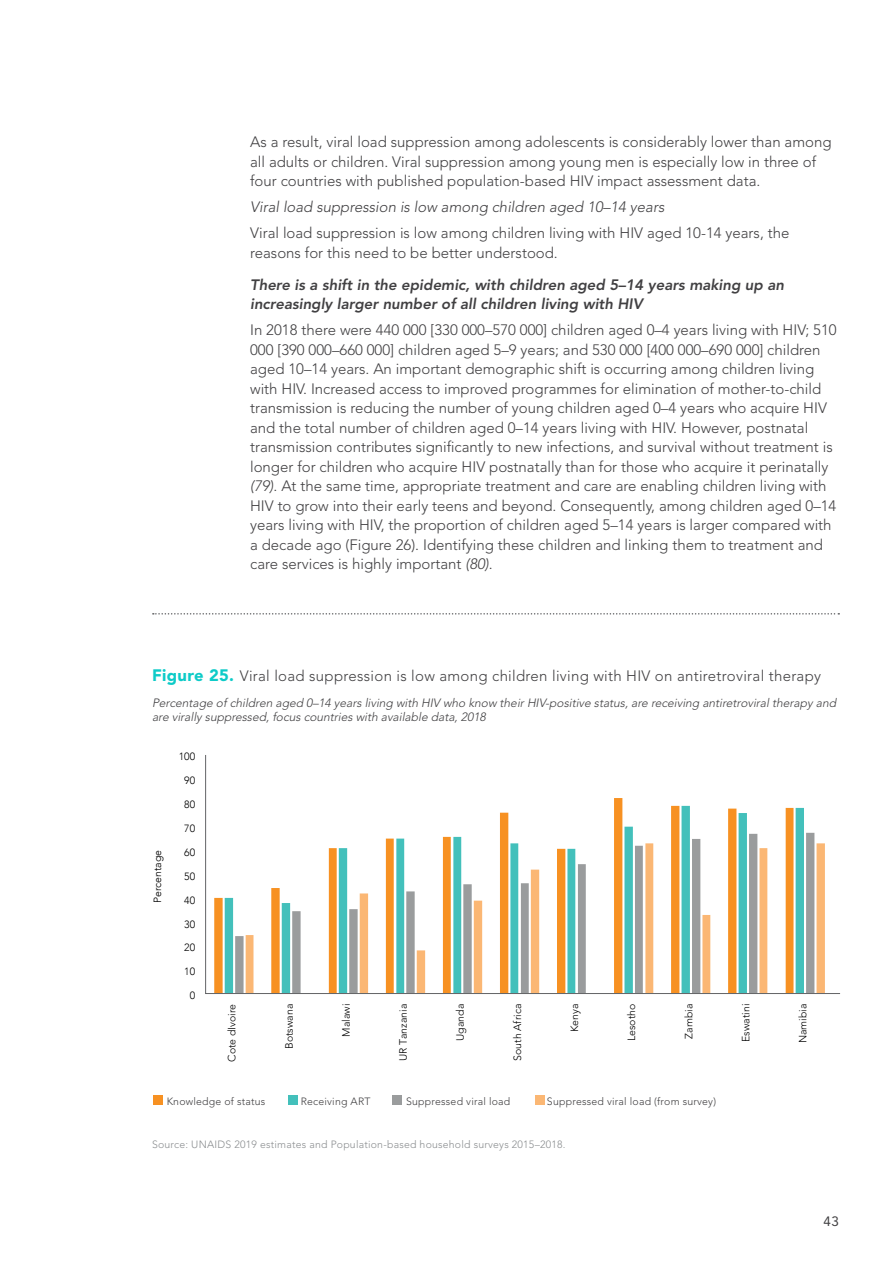
<style>
.page{position:relative;width:893px;height:1263px;background:#fff}
.page>*{position:absolute;margin:0;border:0;box-sizing:border-box;transform-origin:0 0}
.t1{font:300 15px/19.5px "Avenir LT Std";color:#414042}
.t2{font:italic 800 15px/19.5px "Avenir LT Std";color:#414042}
.t3{font:300 15px "Avenir LT Std";letter-spacing:.02em;color:#414042}
.t4{font:italic 300 15px "Avenir LT Std";color:#414042}
.t5{font:13.5px "Avenir LT Std";color:#414042}
.t6{font:italic 300 12px/13.5px "Avenir LT Std";color:#414042}
.t7{font:300 10.5px "Avenir LT";color:#000}
.t8{font:300 10.5px "Avenir LT";letter-spacing:.02em;color:#414042}
.t9{font:300 10.5px "Avenir LT Std";letter-spacing:.02em;color:#8b8e90}
.t10{font:300 10.5px "Avenir";color:#000}
.s1{font-style:italic}
.s2{font-weight:900;font-size:16.5px;color:#0ecbc8}
</style>
<div class="page">
<svg style="left:205px;top:755px;width:635px;height:239px"></svg>
<div style="left:289px;top:1095px;width:9px;height:10px;background:#43c0bb"></div>
<div style="left:153px;top:1095px;width:9px;height:10px;background:#f79122"></div>
<div style="left:535px;top:1095px;width:9px;height:10px;background:#fbb774"></div>
<div style="left:392px;top:1095px;width:10px;height:10px;background:#9a9c9d"></div>
<svg style="left:153px;top:613px;width:686px;height:1px"></svg>
<p class="t1" style="left:250px;top:133px;width:583px">As a result, viral load suppression among adolescents is considerably lower than among all adults or children. Viral suppression among young men is especially low in three of four countries with published population-based HIV impact assessment data.</p>
<p class="t4" style="left:250px;top:198px;width:416px">Viral load suppression is low among children aged 10–14 years</p>
<p class="t1" style="left:250px;top:223px;width:541px">Viral load suppression is low among children living with HIV aged 10-14 years, the reasons for this need to be better understood.</p>
<p class="t2" style="left:250px;top:275px;width:535px">There is a shift in the epidemic, with children aged 5–14 years making up an increasingly larger number of all children living with HIV</p>
<p class="t1" style="left:250px;top:320px;width:588px">In 2018 there were 440 000 [330 000–570 000] children aged 0–4 years living with HIV; 510<br>000 [390 000–660 000] children aged 5–9 years; and 530 000 [400 000–690 000] children aged 10–14 years. An important demographic shift is occurring among children living with HIV. Increased access to improved programmes for elimination of mother-to-child transmission is reducing the number of young children aged 0–4 years who acquire HIV and the total number of children aged 0–14 years living with HIV. However, postnatal transmission contributes significantly to new infections, and survival without treatment is longer for children who acquire HIV postnatally than for those who acquire it perinatally <span class="s1">(79)</span>. At the same time, appropriate treatment and care are enabling children living with HIV to grow into their early teens and beyond. Consequently, among children aged 0–14 years living with HIV, the proportion of children aged 5–14 years is larger compared with a decade ago (Figure 26). Identifying these children and linking them to treatment and care services is highly important <span class="s1">(80)</span>.</p>
<p class="t3" style="left:152px;top:667px;width:671px"><span class="s2">Figure 25.</span> Viral load suppression is low among children living with HIV on antiretroviral therapy</p>
<p class="t6" style="left:152px;top:696px;width:688px">Percentage of children aged 0–14 years living with HIV who know theirHIV-positive status,are receiving antiretroviraltherapy and are virally suppressed,focus countries with available data,2018</p>
<p class="t10" style="left:179px;top:750px;width:18px">100</p>
<p class="t10" style="left:184px;top:774px;width:12px">90</p>
<p class="t10" style="left:184px;top:798px;width:12px">80</p>
<p class="t10" style="left:151px;top:903px;width:55px;rotate:-90deg">Percentage</p>
<p class="t10" style="left:184px;top:822px;width:12px">70</p>
<p class="t10" style="left:184px;top:846px;width:12px">60</p>
<p class="t10" style="left:184px;top:870px;width:12px">50</p>
<p class="t10" style="left:184px;top:894px;width:12px">40</p>
<p class="t10" style="left:184px;top:918px;width:12px">30</p>
<p class="t10" style="left:184px;top:942px;width:12px">20</p>
<p class="t10" style="left:184px;top:965px;width:12px">10</p>
<p class="t10" style="left:190px;top:989px;width:7px">0</p>
<p class="t7" style="left:226px;top:1062px;width:59px;rotate:-90deg">Cote dIvoire</p>
<p class="t7" style="left:283px;top:1049px;width:47px;rotate:-90deg">Botswana</p>
<p class="t7" style="left:340px;top:1036px;width:34px;rotate:-90deg">Malawi</p>
<p class="t7" style="left:397px;top:1061px;width:59px;rotate:-90deg">UR Tanzania</p>
<p class="t7" style="left:454px;top:1041px;width:38px;rotate:-90deg">Uganda</p>
<p class="t7" style="left:511px;top:1061px;width:58px;rotate:-90deg">South Africa</p>
<p class="t7" style="left:568px;top:1032px;width:30px;rotate:-90deg">Kenya</p>
<p class="t7" style="left:625px;top:1041px;width:39px;rotate:-90deg">Lesotho</p>
<p class="t7" style="left:683px;top:1038px;width:36px;rotate:-90deg">Zambia</p>
<p class="t7" style="left:740px;top:1042px;width:39px;rotate:-90deg">Eswatini</p>
<p class="t7" style="left:797px;top:1043px;width:41px;rotate:-90deg">Namibia</p>
<p class="t8" style="left:167px;top:1095px;width:100px">Knowledge of status</p>
<p class="t8" style="left:301px;top:1095px;width:71px">Receiving ART</p>
<p class="t8" style="left:406px;top:1095px;width:106px">Suppressed viral load</p>
<p class="t8" style="left:547px;top:1095px;width:171px">Suppressed viral load (from survey)</p>
<p class="t9" style="left:152px;top:1138px;width:415px">Source: UNAIDS 2019 estimates and Population-based household surveys 2015–2018.</p>
<p class="t5" style="left:823px;top:1213px;width:17px">43</p>
</div>
